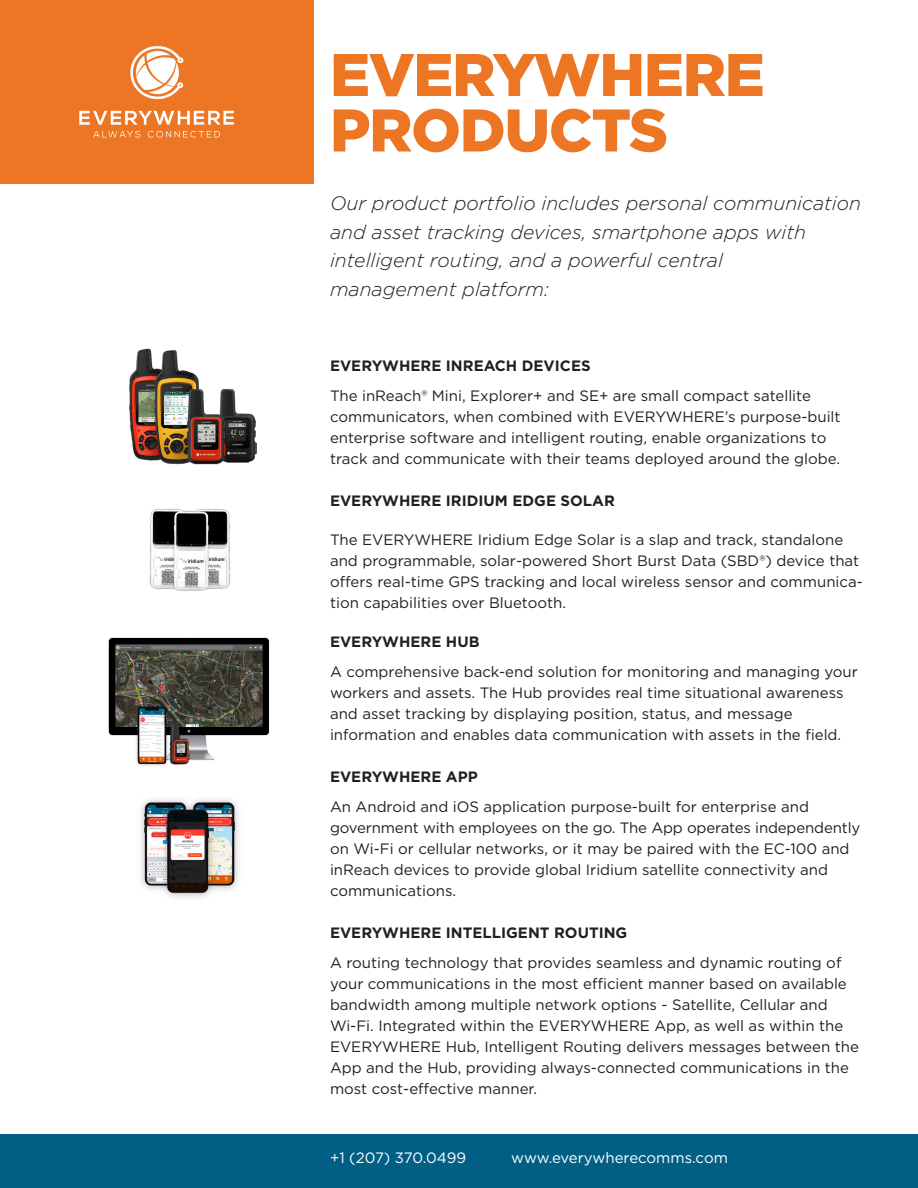
<style>
.page{position:relative;width:918px;height:1188px;background:#fff}
.page>*{position:absolute;margin:0;border:0;box-sizing:border-box;transform-origin:0 0}
.t1{font:900 60px "Gotham";letter-spacing:-.02em;color:#ed7625}
.Top_Paragrap{font:italic 300 19.5px/28.5px "Gotham";color:#231f20}
.Body_Paragraph{font:15px/21px "Gotham";color:#231f20}
.Section_Heading{font:15px/21px "Gotham";color:#231f20}
.Section_Heading-2{font:700 15px "Gotham";color:#231f20}
.t2{font:15px "Gotham";color:#fff}
</style>
<div class="page">
<div style="left:0;top:0;width:313px;height:184px;background:#ed7625"></div>
<svg style="left:79px;top:111px;width:155px;height:14px"></svg>
<svg style="left:130px;top:46px;width:54px;height:54px"></svg>
<svg style="left:93px;top:131px;width:47px;height:7px"></svg>
<svg style="left:148px;top:131px;width:72px;height:7px"></svg>
<img style="left:141px;top:799px;width:97px;height:99px">
<img style="left:108px;top:637px;width:162px;height:129px">
<div style="left:0;top:1134px;width:918px;height:54px;background:#015f85"></div>
<img style="left:150px;top:509px;width:81px;height:82px">
<img style="left:129px;top:348px;width:128px;height:117px">
<p class="t1" style="left:330px;top:33px;width:436px">EVERYWHERE</p>
<p class="t1" style="left:330px;top:89px;width:340px">PRODUCTS</p>
<p class="Top_Paragrap" style="left:330px;top:189px;width:532px">Our product portfolio includes personal communication and asset tracking devices, smartphone apps with intelligent routing, and a powerful central<br>management platform:</p>
<p class="Section_Heading-2" style="left:330px;top:356px;width:262px">EVERYWHERE INREACH DEVICES</p>
<p class="Body_Paragraph" style="left:330px;top:385px;width:512px">The inReach® Mini, Explorer+ and SE+ are small compact satellite communicators, when combined with EVERYWHERE’s purpose-built enterprise software and intelligent routing, enable organizations to track and communicate with their teams deployed around the globe.</p>
<p class="Section_Heading-2" style="left:330px;top:491px;width:286px">EVERYWHERE IRIDIUM EDGE SOLAR</p>
<p class="Section_Heading" style="left:330px;top:529px;width:534px">The EVERYWHERE Iridium Edge Solar is a slap and track, standalone and programmable, solar-powered Short Burst Data (SBD®) device that offers real-time GPS tracking and local wireless sensor and communica&shy;tion capabilities over Bluetooth.</p>
<p class="Section_Heading-2" style="left:330px;top:632px;width:151px">EVERYWHERE HUB</p>
<p class="Body_Paragraph" style="left:330px;top:661px;width:529px">A comprehensive back-end solution for monitoring and managing your workers and assets. The Hub provides real time situational awareness and asset tracking by displaying position, status, and message information and enables data communication with assets in the field.</p>
<p class="Section_Heading-2" style="left:330px;top:767px;width:149px">EVERYWHERE APP</p>
<p class="Body_Paragraph" style="left:330px;top:796px;width:532px">An Android and iOS application purpose-built for enterprise and government with employees on the go. The App operates independently on Wi-Fi or cellular networks, or it may be paired with the EC-100 and inReach devices to provide global Iridium satellite connectivity and communications.</p>
<p class="Section_Heading-2" style="left:330px;top:923px;width:299px">EVERYWHERE INTELLIGENT ROUTING</p>
<p class="Body_Paragraph" style="left:330px;top:952px;width:531px">A routing technology that provides seamless and dynamic routing of your communications in the most efficient manner based on available bandwidth among multiple network options - Satellite, Cellular and Wi-Fi. Integrated within the EVERYWHERE App, as well as within the EVERYWHERE Hub, Intelligent Routing delivers messages between the App and the Hub, providing always-connected communications in the most cost-effective manner.</p>
<p class="t2" style="left:330px;top:1149px;width:138px">+1 (207) 370.0499</p>
<p class="t2" style="left:511px;top:1149px;width:218px">www.everywherecomms.com</p>
</div>
